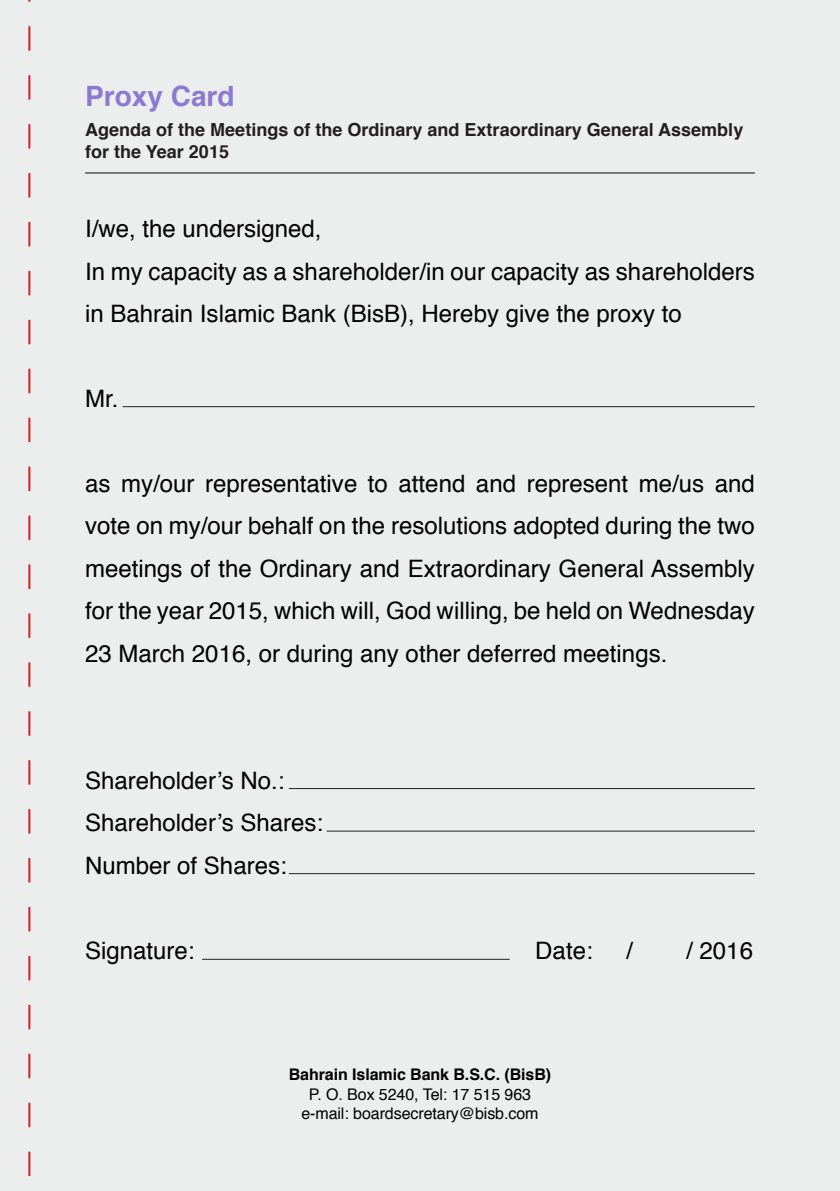
<style>
.page{position:relative;width:840px;height:1191px;background:#fff}
.page>*{position:absolute;margin:0;border:0;box-sizing:border-box;transform-origin:0 0}
.List_Paragraph{font:700 28px "Helvetica";color:#8c7ad2}
.List_Paragraph-2{font:24px/42.4px "Helvetica";color:#000}
.List_Paragraph-3{font:700 18px/22px "Helvetica";color:#231f20}
.List_Paragraph-4{font:16px "Helvetica";letter-spacing:-.005em;color:#000}
.List_Paragraph-5{font:700 16px "Helvetica";letter-spacing:-.005em;color:#000}
</style>
<div class="page">
<div style="left:0;top:0;width:839px;height:1191px;background:#eceeed"></div>
<svg style="left:28px;top:0;width:2px;height:1177px"></svg>
<hr style="left:85px;top:172px;width:669px;height:1px;background:#000">
<hr style="left:289px;top:788px;width:465px;height:1px;background:#231f20">
<hr style="left:122px;top:406px;width:632px;height:1px;background:#231f20">
<hr style="left:326px;top:830px;width:428px;height:1px;background:#231f20">
<hr style="left:289px;top:873px;width:465px;height:1px;background:#231f20">
<hr style="left:202px;top:959px;width:307px;height:1px;background:#231f20">
<p class="List_Paragraph" style="left:85px;top:74px;width:151px">Proxy Card</p>
<p class="List_Paragraph-3" style="left:85px;top:119px;width:659px">Agenda of the Meetings of the Ordinary and Extraordinary General Assembly for the Year 2015</p>
<p class="List_Paragraph-2" style="left:85px;top:209px;width:238px">I/we, the undersigned,</p>
<p class="List_Paragraph-2" style="left:85px;top:251px;width:670px">In my capacity as a shareholder/in our capacity as shareholders in Bahrain Islamic Bank (BisB), Hereby give the proxy to</p>
<p class="List_Paragraph-2" style="left:85px;top:378px;width:35px">Mr.</p>
<p class="List_Paragraph-2" style="left:85px;top:463px;width:670px;text-align:justify">as my/our representative to attend and represent me/us and vote on my/our behalf on the resolutions adopted during the two meetings of the Ordinary and Extraordinary General Assembly for the year 2015, which will, God willing, be held on Wednesday 23 March 2016, or during any other deferred meetings.</p>
<p class="List_Paragraph-2" style="left:85px;top:760px;width:201px">Shareholder’s No.:</p>
<p class="List_Paragraph-2" style="left:85px;top:802px;width:239px">Shareholder’s Shares:</p>
<p class="List_Paragraph-2" style="left:85px;top:845px;width:203px">Number of Shares:</p>
<p class="List_Paragraph-2" style="left:85px;top:929px;width:111px">Signature:</p>
<p class="List_Paragraph-2" style="left:535px;top:929px;width:59px">Date:</p>
<p class="List_Paragraph-2" style="left:625px;top:929px;width:8px">/</p>
<p class="List_Paragraph-2" style="left:685px;top:929px;width:68px">/ 2016</p>
<p class="List_Paragraph-5" style="left:288px;top:1061px;width:264px">Bahrain Islamic Bank B.S.C. (BisB)</p>
<p class="List_Paragraph-4" style="left:308px;top:1081px;width:224px">P. O. Box 5240, Tel: 17 515 963</p>
<p class="List_Paragraph-4" style="left:301px;top:1101px;width:239px">e-mail: boardsecretary@bisb.com</p>
</div>
